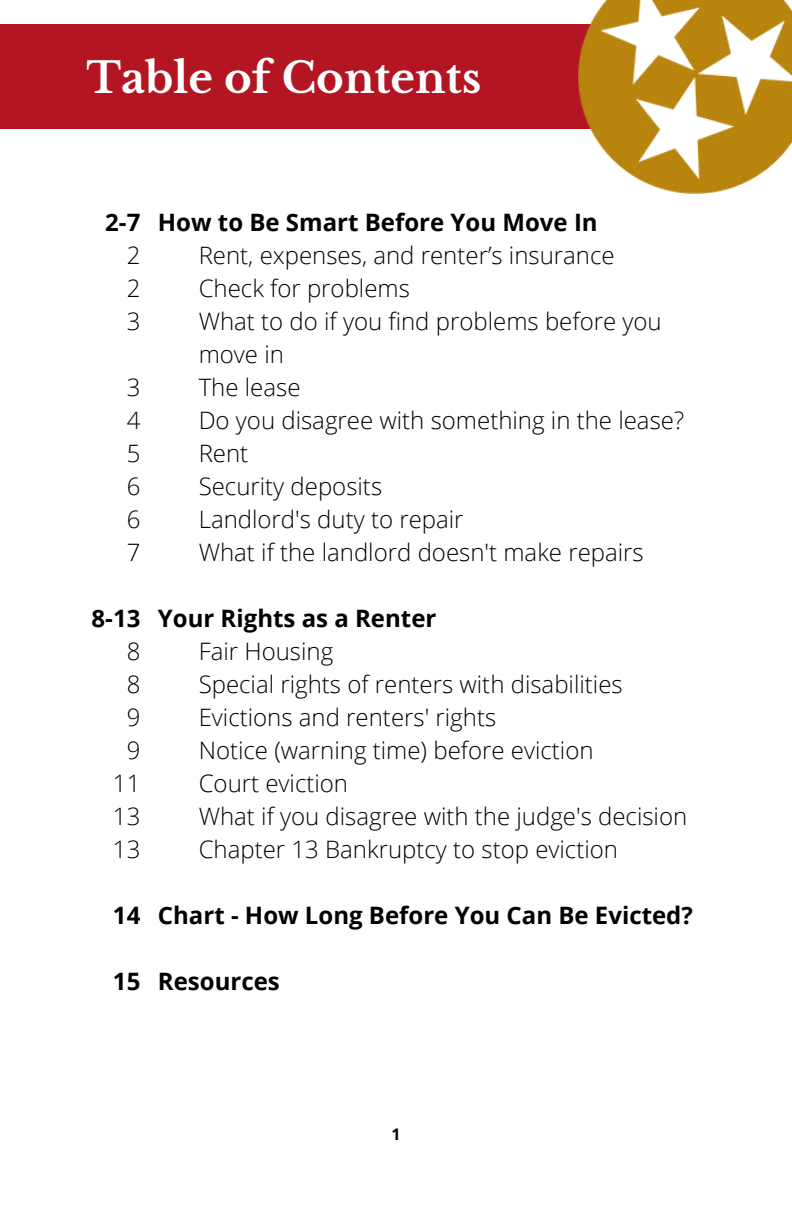
<style>
.page{position:relative;width:792px;height:1224px;background:#fff}
.page>*{position:absolute;margin:0;border:0;box-sizing:border-box;transform-origin:0 0}
.t1{font:700 42px "Libre Baskerville";color:#fff}
.t2{font:300 24px/33px "Open Sans";color:#000}
.t3{font:700 24px "Open Sans";color:#000}
.t4{font:700 16px "Open Sans";color:#000}
</style>
<div class="page">
<div style="left:0;top:25px;width:758px;height:103px;background:#b31622"></div>
<img style="left:578px;top:0;width:214px;height:193px">
<h1 class="t1" style="left:86px;top:53px;width:396px">Table of Contents</h1>
<p class="t3" style="left:105px;top:206px;width:37px">2-7</p>
<p class="t2" style="left:127px;top:239px;width:15px;text-align:justify">2<br>2<br>3</p>
<p class="t2" style="left:127px;top:371px;width:15px;text-align:justify">3<br>4<br>5<br>6<br>6<br>7</p>
<p class="t3" style="left:92px;top:602px;width:50px">8-13</p>
<p class="t2" style="left:113px;top:635px;width:29px;text-align:center">8<br>8<br>9<br>9<br>11<br>13<br>13</p>
<p class="t3" style="left:113px;top:899px;width:29px">14</p>
<p class="t3" style="left:113px;top:965px;width:29px">15</p>
<p class="t3" style="left:158px;top:206px;width:441px">How to Be Smart Before You Move In</p>
<p class="t2" style="left:199px;top:239px;width:487px">Rent, expenses, and renter’s insurance<br>Check for problems<br>What to do if you find problems before you move in<br>The lease<br>Do you disagree with something in the lease?<br>Rent<br>Security deposits<br>Landlord's duty to repair<br>What if the landlord doesn't make repairs</p>
<p class="t3" style="left:158px;top:602px;width:280px">Your Rights as a Renter</p>
<p class="t2" style="left:199px;top:635px;width:490px">Fair Housing<br>Special rights of renters with disabilities<br>Evictions and renters' rights<br>Notice (warning time) before eviction<br>Court eviction<br>What if you disagree with the judge's decision<br>Chapter 13 Bankruptcy to stop eviction</p>
<p class="t3" style="left:158px;top:899px;width:537px">Chart - How Long Before You Can Be Evicted?</p>
<p class="t3" style="left:158px;top:965px;width:123px">Resources</p>
<p class="t4" style="left:391px;top:1123px;width:11px">1</p>
</div>
